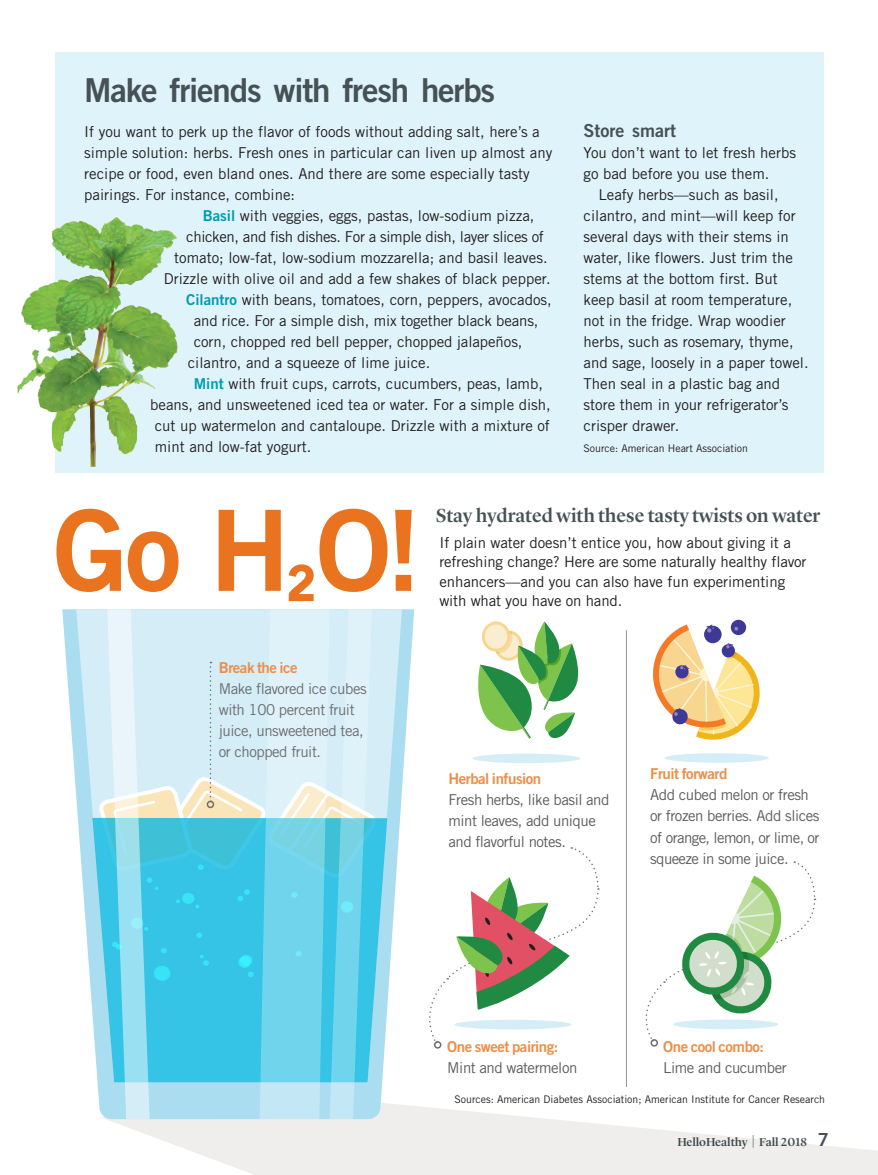
<style>
.page{position:relative;width:878px;height:1175px;background:#fff}
.page>*{position:absolute;margin:0;border:0;box-sizing:border-box;transform-origin:0 0}
._1_head_Bold_Dignity{font:112.05px "Trade Gothic LT Std Bd 2";color:#e9731e}
._1_head_Bold_Dignity-2{font:47.85px "Trade Gothic LT Std Bd 2";color:#e9731e}
._1_head_Dignity_resi{font:33px "Trade Gothic LT Std Bd 2";letter-spacing:-.035em;color:#465155}
._1_head_Subhead_Dign{font:500 19.5px "Lyon Display";letter-spacing:-.005em;color:#465155}
._1_breaker_Dignity{font:18px "Trade Gothic LT Std Bd 2";color:#465155}
._1_body_main_Dignity{font:15px/21px "Trade Gothic LT Std";color:#231f20}
._1_body_no__Dignity{font:15px/21px "Trade Gothic LT Std";color:#231f20}
._2_body_no__Dignity{font:15px/21px "Trade Gothic LT Std";letter-spacing:-.03em;color:#5c5c5f}
._2_body_no__Dignity-2{font:15px/21px "Trade Gothic LT Std";letter-spacing:-.03em;color:#6c6d70}
._2_breaker_Dignity{font:15px "Trade Gothic LT Std Bd 2";letter-spacing:-.03em;color:#ed8e48}
._1_body_main_Dignity-2{font:15px "Trade Gothic LT Std";letter-spacing:-.025em;color:#231f20}
.t1{font:500 12px "Lyon Display";letter-spacing:-.005em;color:#465155}
.source_Dignity{font:10.5px "Trade Gothic LT Std";color:#231f20}
.s1{font-family:"Trade Gothic LT Std Bd 2";color:#009cb3}
.s2{font-size:13.5px}
.s3{font-family:"Trade Gothic LT Std Bd 2";font-weight:400;font-size:18px}
</style>
<div class="page">
<div style="left:56px;top:52px;width:768px;height:420px;background:#dff3fb"></div>
<img style="left:17px;top:199px;width:161px;height:273px">
<div style="left:434px;top:1041px;width:7px;height:7px;border:2px solid #6c6d70;border-radius:50%"></div>
<div style="left:650px;top:1039px;width:8px;height:7px;border:2px solid #6c6d70;border-radius:50%"></div>
<svg style="left:645px;top:861px;width:171px;height:180px"></svg>
<div style="left:673px;top:1019px;width:105px;height:10px;background:#d4edf7;border-radius:50%"></div>
<div style="left:664px;top:753px;width:104px;height:9px;background:#d4edf7;border-radius:50%"></div>
<div style="left:472px;top:753px;width:108px;height:10px;background:#d4edf7;border-radius:50%"></div>
<svg style="left:429px;top:847px;width:170px;height:196px"></svg>
<svg style="left:478px;top:621px;width:101px;height:118px"></svg>
<svg style="left:653px;top:619px;width:107px;height:121px"></svg>
<hr style="left:626px;top:630px;width:1px;height:457px;background:#939598">
<svg style="left:106px;top:1106px;width:772px;height:68px;fill:#f0eeed"></svg>
<svg style="left:62px;top:609px;width:352px;height:510px"></svg>
<svg style="left:76px;top:609px;width:326px;height:473px"></svg>
<svg style="left:92px;top:818px;width:295px;height:264px;background:#9adaef"></svg>
<svg style="left:99px;top:609px;width:279px;height:510px;background:#92dbed"></svg>
<div style="left:207px;top:800px;width:7px;height:8px;border:2px solid #6c6d70;border-radius:50%"></div>
<svg style="left:288px;top:564px;width:26px;height:38px"></svg>
<p class="_1_head_Dignity_resi" style="left:84px;top:70px;width:412px">Make friends with fresh herbs</p>
<p class="_1_body_no__Dignity" style="left:84px;top:120px;width:469px">If you want to perk up the flavor of foods without adding salt, here’s a simple solution: herbs. Fresh ones in particular can liven up almost any recipe or food, even bland ones. And there are some especially tasty pairings. For instance, combine:</p>
<p class="_1_body_main_Dignity" style="left:203px;top:204px;width:333px"><span class="s1">Basil</span> with veggies, eggs, pastas, low-sodium pizza,</p>
<p class="_1_body_main_Dignity-2" style="left:186px;top:227px;width:359px">chicken, and fish dishes. For a simple dish, layer slices of</p>
<p class="_1_body_main_Dignity" style="left:174px;top:246px;width:375px">tomato; low-fat, low-sodium mozzarella; and basil leaves.</p>
<p class="_1_body_main_Dignity" style="left:164px;top:267px;width:388px">Drizzle with olive oil and add a few shakes of black pepper.</p>
<p class="_1_body_main_Dignity" style="left:186px;top:288px;width:367px"><span class="s1">Cilantro</span> with beans, tomatoes, corn, peppers, avocados,</p>
<p class="_1_body_main_Dignity" style="left:194px;top:309px;width:346px">and rice. For a simple dish, mix together black beans,</p>
<p class="_1_body_main_Dignity" style="left:194px;top:330px;width:330px">corn, chopped red bell pepper, chopped jalapeños,</p>
<p class="_1_body_main_Dignity" style="left:188px;top:351px;width:244px">cilantro, and a squeeze of lime juice.</p>
<p class="_1_body_main_Dignity" style="left:194px;top:372px;width:351px"><span class="s1">Mint</span> with fruit cups, carrots, cucumbers, peas, lamb,</p>
<p class="_1_body_main_Dignity" style="left:150px;top:393px;width:402px">beans, and unsweetened iced tea or water. For a simple dish,</p>
<p class="_1_body_main_Dignity" style="left:155px;top:414px;width:396px">cut up watermelon and cantaloupe. Drizzle with a mixture of</p>
<p class="_1_body_main_Dignity" style="left:155px;top:435px;width:158px">mint and low-fat yogurt.</p>
<p class="_1_breaker_Dignity" style="left:583px;top:119px;width:94px">Store smart</p>
<p class="_1_body_no__Dignity" style="left:583px;top:141px;width:214px">You don’t want to let fresh herbs go bad before you use them.</p>
<p class="_1_body_main_Dignity" style="left:583px;top:183px;width:226px;text-indent:15px">Leafy herbs—such as basil, cilantro, and mint—will keep for several days with their stems in water, like flowers. Just trim the stems at the bottom first. But keep basil at room temperature, not in the fridge. Wrap woodier herbs, such as rosemary, thyme, and sage, loosely in a paper towel.<br>Then seal in a plastic bag and store them in your refrigerator’s crisper drawer.</p>
<p class="source_Dignity" style="left:583px;top:441px;width:166px">Source: American Heart Association</p>
<p class="_1_head_Bold_Dignity" style="left:53px;top:481px;width:370px">Go H O!</p>
<p class="_1_head_Bold_Dignity-2" style="left:287px;top:553px;width:31px">2</p>
<p class="_2_breaker_Dignity" style="left:219px;top:658px;width:80px">Break the ice</p>
<p class="_2_body_no__Dignity-2" style="left:219px;top:678px;width:149px">Make flavored ice cubes with 100 percent fruit juice, unsweetened tea, or chopped fruit.</p>
<p class="_1_head_Subhead_Dign" style="left:436px;top:501px;width:386px">Stay hydrated with these tasty twists on water</p>
<p class="_1_body_no__Dignity" style="left:439px;top:532px;width:368px;line-height:19.5px">If plain water doesn’t entice you, how about giving it a refreshing change? Here are some naturally healthy flavor enhancers—and you can also have fun experimenting with what you have on hand.</p>
<p class="_2_breaker_Dignity" style="left:448px;top:769px;width:94px">Herbal infusion</p>
<p class="_2_body_no__Dignity" style="left:448px;top:788px;width:163px">Fresh herbs, like basil and mint leaves, add unique and flavorful notes.</p>
<p class="_2_breaker_Dignity" style="left:650px;top:764px;width:79px">Fruit forward</p>
<p class="_2_body_no__Dignity" style="left:650px;top:784px;width:171px">Add cubed melon or fresh or frozen berries. Add slices of orange, lemon, or lime, or squeeze in some juice.</p>
<p class="_2_breaker_Dignity" style="left:447px;top:1037px;width:113px">One sweet pairing:</p>
<p class="_2_body_no__Dignity" style="left:447px;top:1057px;width:132px">Mint and watermelon</p>
<p class="_2_breaker_Dignity" style="left:663px;top:1037px;width:102px">One cool combo:</p>
<p class="_2_body_no__Dignity" style="left:663px;top:1057px;width:125px">Lime and cucumber</p>
<p class="source_Dignity" style="left:454px;top:1093px;width:372px">Sources: American Diabetes Association; American Institute for Cancer Research</p>
<p class="t1" style="left:677px;top:1132px;width:153px">HelloHealthy <span class="s2">|</span> Fall 2018 <span class="s3">7</span></p>
</div>
